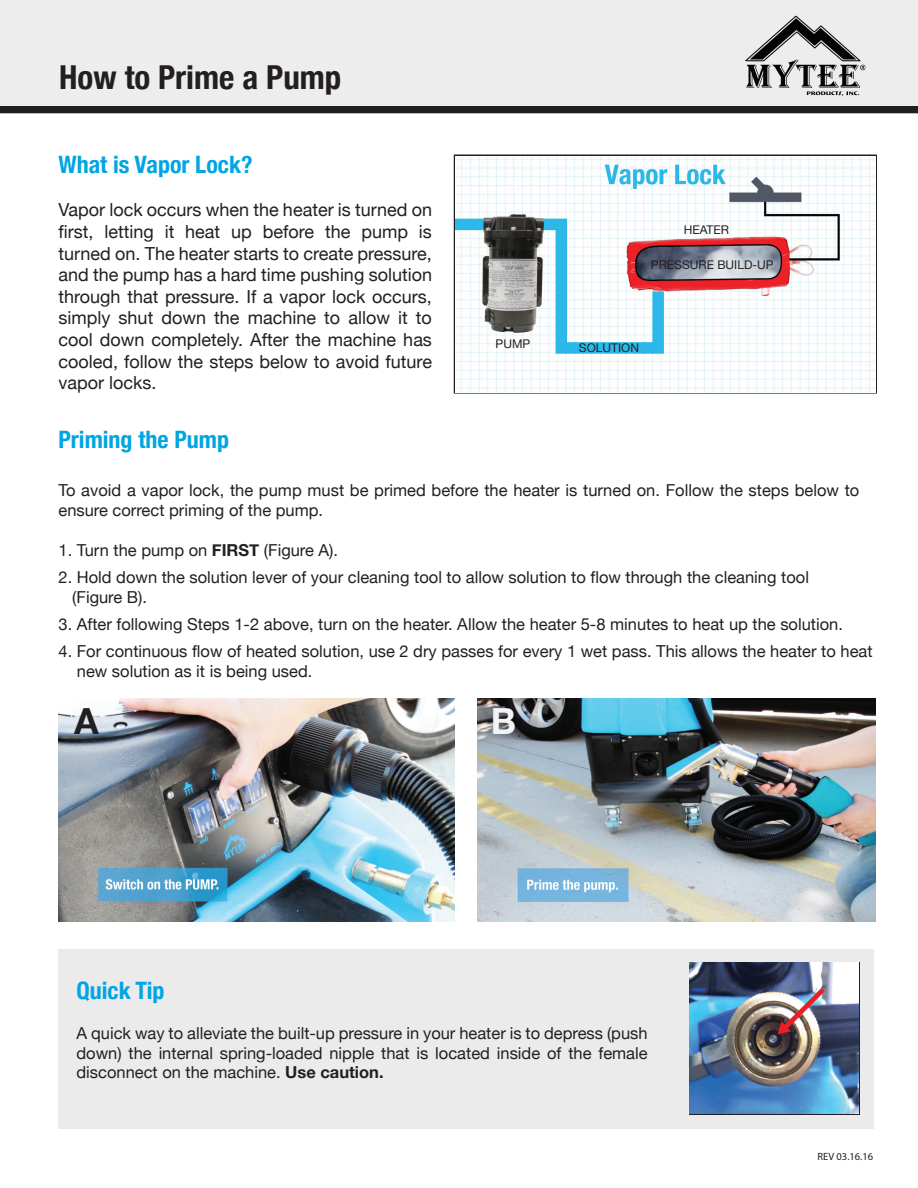
<style>
.page{position:relative;width:918px;height:1188px;background:#fff}
.page>*{position:absolute;margin:0;border:0;box-sizing:border-box;transform-origin:0 0}
.t1{font:700 36px "Helvetica Neue";color:#231f20}
.t2{font:700 36px "Helvetica Neue";color:#f2f3f4}
.t3{font:700 condensed 33px "Helvetica Neue";color:#231f20}
.t4{font:700 condensed 24px "Helvetica Neue";color:#00a5e3}
.t5{font:18px/21.6px "Helvetica Neue";color:#231f20;text-align:justify}
.t6{font:16.5px/19.8px "Helvetica Neue";color:#231f20}
.t7{font:12px "Helvetica Neue";color:#231f20}
.t8{font:10.5px "Myriad Pro";color:#231f20}
.s1{font-weight:700}
</style>
<div class="page">
<div style="left:58px;top:949px;width:816px;height:180px;background:#ecebeb"></div>
<svg style="left:454px;top:154px;width:423px;height:240px"></svg>
<div style="left:0;top:0;width:918px;height:107px;background:#ededed"></div>
<div style="left:0;top:106px;width:918px;height:7px;background:#231f20"></div>
<img style="left:745px;top:15px;width:121px;height:81px">
<img style="left:455px;top:156px;width:420px;height:236px">
<img style="left:58px;top:699px;width:397px;height:222px">
<img style="left:478px;top:699px;width:397px;height:222px">
<img style="left:689px;top:963px;width:169px;height:150px">
<img style="left:778px;top:988px;width:47px;height:46px">
<h2 class="t3" style="left:59px;top:50px;width:284px">How to Prime a Pump</h2>
<h3 class="t4" style="left:58px;top:145px;width:196px">What is Vapor Lock?</h3>
<p class="t5" style="left:58px;top:200px;width:375px">Vapor lock occurs when the heater is turned on first, letting it heat up before the pump is turned on. The heater starts to create pressure, and the pump has a hard time pushing solution through that pressure. If a vapor lock occurs, simply shut down the machine to allow it to cool down completely. After the machine has cooled, follow the steps below to avoid future vapor locks.</p>
<p class="t7" style="left:684px;top:221px;width:47px">HEATER</p>
<p class="t7" style="left:651px;top:256px;width:124px">PRESSURE BUILD-UP</p>
<p class="t7" style="left:496px;top:335px;width:36px">PUMP</p>
<p class="t7" style="left:579px;top:339px;width:62px">SOLUTION</p>
<h3 class="t4" style="left:58px;top:419px;width:172px">Priming the Pump</h3>
<p class="t6" style="left:58px;top:482px;width:802px">To avoid a vapor lock, the pump must be primed before the heater is turned on. Follow the steps below to ensure correct priming of the pump.</p>
<p class="t6" style="left:58px;top:541px;width:281px">1. Turn the pump on <span class="s1">FIRST</span> (Figure A).</p>
<p class="t6" style="left:72px;top:568px;width:738px;text-indent:-14px">2. Hold down the solution lever of your cleaning tool to allow solution to flow through the cleaning tool (Figure B).</p>
<p class="t6" style="left:58px;top:615px;width:786px">3. After following Steps 1-2 above, turn on the heater. Allow the heater 5-8 minutes to heat up the solution.</p>
<p class="t6" style="left:77px;top:642px;width:797px;text-indent:-18px">4. For continuous flow of heated solution, use 2 dry passes for every 1 wet pass. This allows the heater to heat new solution as it is being used.</p>
<h1 class="t1" style="left:74px;top:693px;width:26px">A</h1>
<h1 class="t2" style="left:491px;top:693px;width:27px">B</h1>
<h3 class="t4" style="left:76px;top:971px;width:89px">Quick Tip</h3>
<p class="t6" style="left:76px;top:1024px;width:573px;text-align:justify">A quick way to alleviate the built-up pressure in your heater is to depress (push down) the internal spring-loaded nipple that is located inside of the female disconnect on the machine. <span class="s1">Use caution.</span></p>
<p class="t8" style="left:818px;top:1150px;width:57px">REV 03.16.16</p>
</div>
